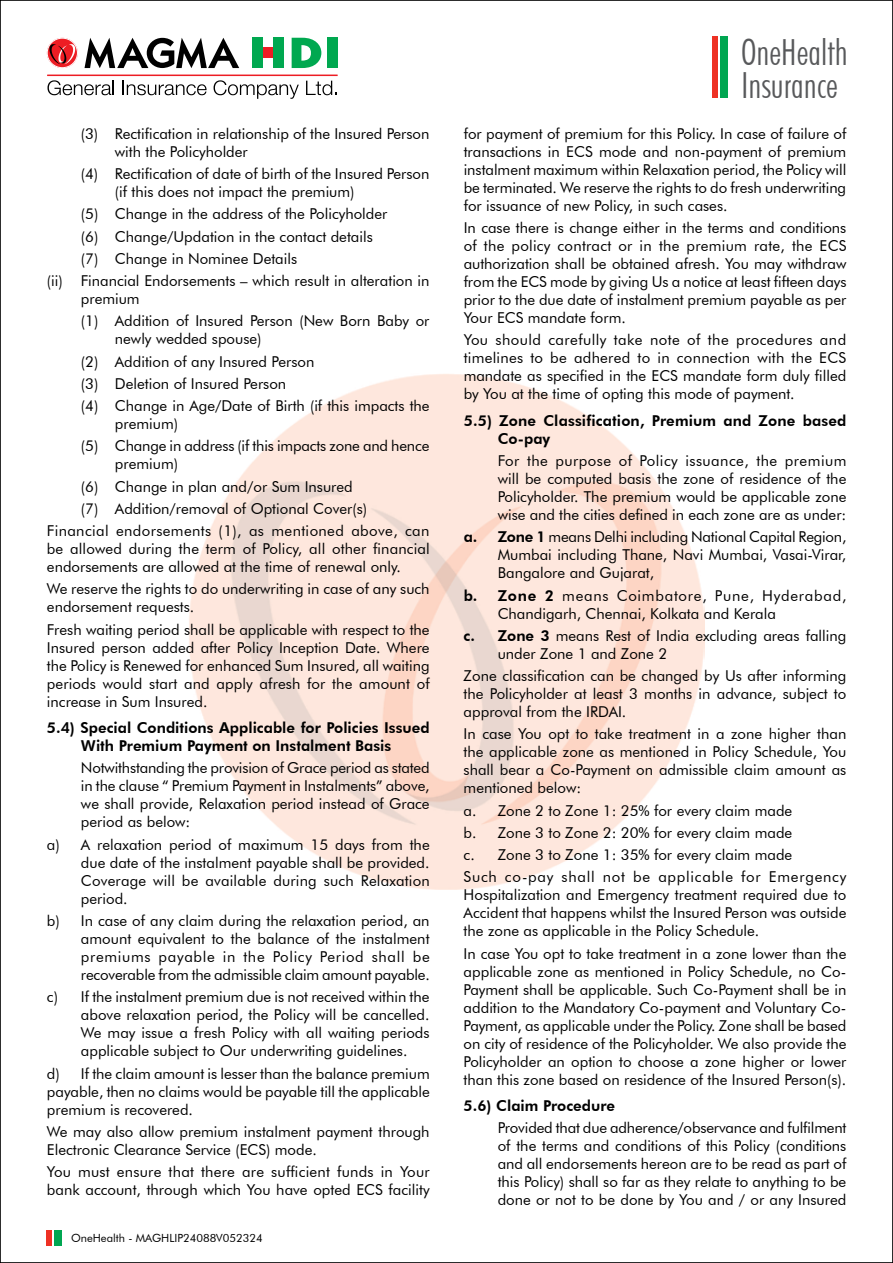
<style>
.page{position:relative;width:893px;height:1263px;background:#fff}
.page>*{position:absolute;margin:0;border:0;box-sizing:border-box;transform-origin:0 0}
.t1{font:300 condensed 36px/33px "Futura BT";color:#58595b}
.t2{font:15px/18px "Futura BT";color:#000;text-align:justify}
.t3{font:800 15px/18px "Futura BT";color:#000;text-align:center}
.t4{font:15px "Futura BT";letter-spacing:.025em;color:#000}
.t5{font:11.25px "Futura BT";color:#000}
.s1{font-weight:800}
</style>
<div class="page">
<div style="left:720px;top:37px;width:8px;height:61px;background:#00a651"></div>
<div style="left:712px;top:37px;width:6px;height:61px;background:#ee3124"></div>
<div style="left:54px;top:1230px;width:8px;height:16px;background:#00a651"></div>
<div style="left:47px;top:1230px;width:5px;height:16px;background:#ee3124"></div>
<img style="left:189px;top:374px;width:515px;height:515px">
<svg style="left:85px;top:38px;width:154px;height:30px"></svg>
<svg style="left:47px;top:38px;width:31px;height:30px"></svg>
<div style="left:47px;top:38px;width:31px;height:30px;border:1px solid #fff;border-radius:50%"></div>
<svg style="left:49px;top:44px;width:26px;height:20px"></svg>
<svg style="left:292px;top:38px;width:29px;height:30px"></svg>
<div style="left:327px;top:38px;width:10px;height:30px;background:#00a850"></div>
<div style="left:273px;top:38px;width:10px;height:30px;background:#00a850"></div>
<div style="left:263px;top:48px;width:10px;height:10px;background:#ed1d24"></div>
<div style="left:252px;top:38px;width:11px;height:30px;background:#00a850"></div>
<svg style="left:47px;top:80px;width:67px;height:15px"></svg>
<svg style="left:123px;top:81px;width:84px;height:14px"></svg>
<svg style="left:214px;top:80px;width:85px;height:19px"></svg>
<svg style="left:306px;top:81px;width:31px;height:14px"></svg>
<hr style="left:48px;top:75px;width:289px;height:1px;background:#ed1d24">
<p class="t2" style="left:115px;top:125px;width:316px;text-indent:-34px">(3) Rectification in relationship of the Insured Person with the Policyholder</p>
<p class="t2" style="left:115px;top:165px;width:316px;text-indent:-34px">(4) Rectification of date of birth of the Insured Person (if this does not impact the premium)</p>
<p class="t2" style="left:81px;top:205px;width:308px">(5) Change in the address of the Policyholder</p>
<p class="t2" style="left:81px;top:227px;width:293px">(6) Change/Updation in the contact details</p>
<p class="t2" style="left:81px;top:249px;width:218px">(7) Change in Nominee Details</p>
<p class="t2" style="left:47px;top:272px;width:384px">(ii) Financial Endorsements – which result in alteration in</p>
<p class="t2" style="left:81px;top:288px;width:350px;line-height:22.2px">premium<br>(1) Addition of Insured Person (New Born Baby or</p>
<p class="t2" style="left:81px;top:328px;width:350px;line-height:22.2px;text-align:left;text-indent:34px">newly wedded spouse)<br>(2) Addition of any Insured Person<br>(3) Deletion of Insured Person<br>(4) Change in Age/Date of Birth (if this impacts the</p>
<p class="t2" style="left:81px;top:413px;width:350px;line-height:22.2px;text-indent:34px">premium)<br>(5) Change in address (if this impacts zone and hence</p>
<p class="t2" style="left:115px;top:455px;width:65px">premium)</p>
<p class="t2" style="left:81px;top:477px;width:273px">(6) Change in plan and/or Sum Insured</p>
<p class="t2" style="left:81px;top:499px;width:288px">(7) Addition/removal of Optional Cover(s)</p>
<p class="t4" style="left:47px;top:522px;width:384px">Financial endorsements (1), as mentioned above, can</p>
<p class="t2" style="left:47px;top:540px;width:384px">be allowed during the term of Policy, all other financial endorsements are allowed at the time of renewal only.</p>
<p class="t2" style="left:47px;top:580px;width:384px">We reserve the rights to do underwriting in case of any such endorsement requests.</p>
<p class="t2" style="left:47px;top:620px;width:384px">Fresh waiting period shall be applicable with respect to the Insured person added after Policy Inception Date. Where the Policy is Renewed for enhanced Sum Insured, all waiting periods would start and apply afresh for the amount of increase in Sum Insured.</p>
<p class="t3" style="left:47px;top:719px;width:384px">5.4) Special Conditions Applicable for Policies Issued<br>With Premium Payment on Instalment Basis</p>
<p class="t2" style="left:81px;top:759px;width:350px">Notwithstanding the provision of Grace period as stated in the clause “ Premium Payment in Instalments” above, we shall provide, Relaxation period instead of Grace period as below:</p>
<p class="t2" style="left:81px;top:835px;width:350px;text-indent:-34px">a) A relaxation period of maximum 15 days from the due date of the instalment payable shall be provided.<br>Coverage will be available during such Relaxation period.</p>
<p class="t2" style="left:81px;top:911px;width:350px;text-indent:-34px">b) In case of any claim during the relaxation period, an amount equivalent to the balance of the instalment premiums payable in the Policy Period shall be recoverable from the admissible claim amount payable.</p>
<p class="t2" style="left:81px;top:988px;width:350px;text-indent:-34px">c) If the instalment premium due is not received within the above relaxation period, the Policy will be cancelled.<br>We may issue a fresh Policy with all waiting periods applicable subject to Our underwriting guidelines.</p>
<p class="t2" style="left:47px;top:1064px;width:384px">d) If the claim amount is lesser than the balance premium payable, then no claims would be payable till the applicable premium is recovered.</p>
<p class="t2" style="left:47px;top:1122px;width:384px">We may also allow premium instalment payment through<br>Electronic Clearance Service (ECS) mode.</p>
<p class="t2" style="left:47px;top:1162px;width:384px">You must ensure that there are sufficient funds in Your bank account, through which You have opted ECS facility</p>
<p class="t5" style="left:71px;top:1231px;width:193px">OneHealth - MAGHLIP24088V052324</p>
<h1 class="t1" style="left:741px;top:35px;width:108px">OneHealth<br>Insurance</h1>
<p class="t2" style="left:464px;top:124px;width:384px">for payment of premium for this Policy. In case of failure of transactions in ECS mode and non-payment of premium instalment maximum within Relaxation period, the Policy will be terminated. We reserve the rights to do fresh underwriting for issuance of new Policy, in such cases.</p>
<p class="t2" style="left:464px;top:219px;width:384px">In case there is change either in the terms and conditions of the policy contract or in the premium rate, the ECS authorization shall be obtained afresh. You may withdraw from the ECS mode by giving Us a notice at least fifteen days prior to the due date of instalment premium payable as per Your ECS mandate form.</p>
<p class="t2" style="left:464px;top:331px;width:384px">You should carefully take note of the procedures and timelines to be adhered to in connection with the ECS mandate as specified in the ECS mandate form duly filled by You at the time of opting this mode of payment.</p>
<p class="t3" style="left:498px;top:411px;width:350px;text-align:left;text-indent:-34px">5.5) Zone Classification, Premium and Zone based<br>Co-pay</p>
<p class="t2" style="left:498px;top:452px;width:350px">For the purpose of Policy issuance, the premium will be computed basis the zone of residence of the Policyholder. The premium would be applicable zone wise and the cities defined in each zone are as under:</p>
<p class="t2" style="left:498px;top:528px;width:350px;text-indent:-34px"><span class="s1">a. Zone 1</span> means Delhi including National Capital Region, Mumbai including Thane, Navi Mumbai, Vasai-Virar, Bangalore and Gujarat,</p>
<p class="t2" style="left:498px;top:586px;width:350px;text-indent:-34px"><span class="s1">b. Zone 2</span> means Coimbatore, Pune, Hyderabad,<br>Chandigarh, Chennai, Kolkata and Kerala</p>
<p class="t2" style="left:498px;top:626px;width:350px;text-indent:-34px"><span class="s1">c. Zone 3</span> means Rest of India excluding areas falling under Zone 1 and Zone 2</p>
<p class="t2" style="left:464px;top:667px;width:384px">Zone classification can be changed by Us after informing the Policyholder at least 3 months in advance, subject to approval from the IRDAI.</p>
<p class="t2" style="left:464px;top:725px;width:384px">In case You opt to take treatment in a zone higher than the applicable zone as mentioned in Policy Schedule, You shall bear a Co-Payment on admissible claim amount as mentioned below:</p>
<p class="t2" style="left:464px;top:799px;width:384px;line-height:22.2px;text-align:left">a. Zone 2 to Zone 1: 25% for every claim made<br>b. Zone 3 to Zone 2: 20% for every claim made<br>c. Zone 3 to Zone 1: 35% for every claim made<br>Such co-pay shall not be applicable for Emergency</p>
<p class="t2" style="left:464px;top:886px;width:384px">Hospitalization and Emergency treatment required due to Accident that happens whilst the Insured Person was outside the zone as applicable in the Policy Schedule.</p>
<p class="t2" style="left:464px;top:944px;width:384px">In case You opt to take treatment in a zone lower than the applicable zone as mentioned in Policy Schedule, no Co-Payment shall be applicable. Such Co-Payment shall be in addition to the Mandatory Co-payment and Voluntary Co-Payment, as applicable under the Policy. Zone shall be based on city of residence of the Policyholder. We also provide the Policyholder an option to choose a zone higher or lower than this zone based on residence of the Insured Person(s).</p>
<p class="t3" style="left:464px;top:1097px;width:153px">5.6) Claim Procedure</p>
<p class="t2" style="left:498px;top:1119px;width:350px">Provided that due adherence/observance and fulfilment of the terms and conditions of this Policy (conditions and all endorsements hereon are to be read as part of this Policy) shall so far as they relate to anything to be done or not to be done by You and / or any Insured</p>
</div>
